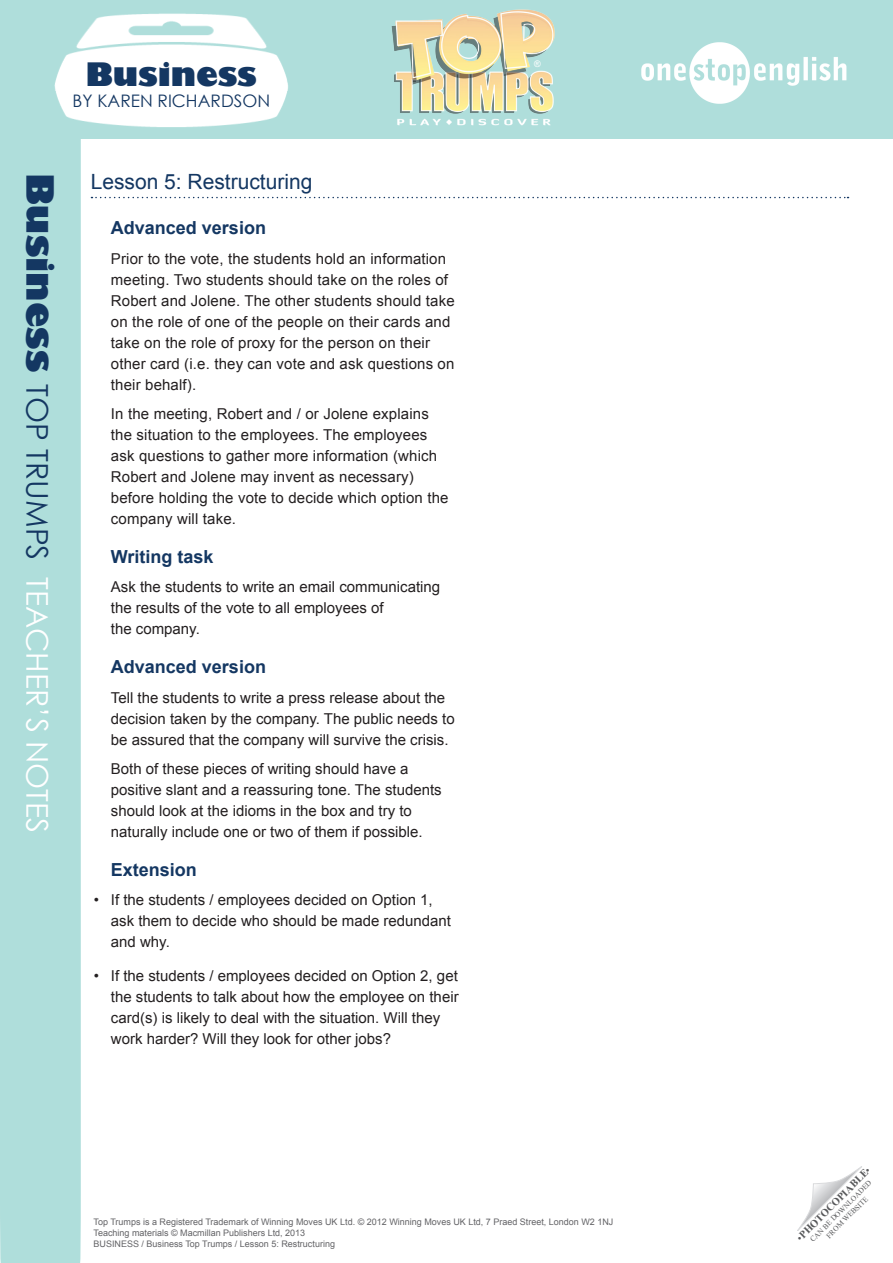
<style>
.page{position:relative;width:893px;height:1263px;background:#fff}
.page>*{position:absolute;margin:0;border:0;box-sizing:border-box;transform-origin:0 0}
.t1{font:800 31.5px "Gill Sans";color:#143762}
.t2{font:30px "Century Gothic";color:#fff}
.t3{font:21px "Arial";color:#143762}
.copy{font:700 18px "Arial";color:#143762}
.t4{font:17.25px "Century Gothic";color:#143762}
.copy-2{font:15px/21px "Arial";letter-spacing:.01em;color:#231f20}
.bulleted_list{font:15px/21px "Arial";color:#231f20}
.t5{font:700 10.5px "Times New Roman";color:#57585a}
.t6{font:9px/10.8px "Arial";color:#636366}
.t7{font:9px "Arial";color:#fff}
.t8{font:7.5px/9px "Times New Roman";color:#57585a;text-align:center}
.s1{font-family:"Gill Sans";font-weight:800;font-size:36.6px;color:#143762}
.s2{color:#143762}
.s3{font-weight:400}
</style>
<div class="page">
<div style="left:0;top:0;width:893px;height:139px;background:#afdedb"></div>
<div style="left:0;top:139px;width:81px;height:1124px;background:#afdedb"></div>
<svg style="left:797px;top:1166px;width:65px;height:65px"></svg>
<img style="left:391px;top:9px;width:164px;height:117px">
<img style="left:49px;top:13px;width:239px;height:155px">
<svg style="left:91px;top:197px;width:757px;height:1px"></svg>
<img style="left:641px;top:42px;width:206px;height:62px">
<h1 class="t1" style="left:86px;top:55px;width:173px">Business</h1>
<p class="t4" style="left:72px;top:88px;width:199px">BY KAREN RICHARDSON</p>
<h2 class="t2" style="left:58px;top:173px;width:661px;rotate:90deg"><span class="s1">Business</span> <span class="s2">TOP TRUMPS</span> TEACHER’S NOTES</h2>
<h3 class="t3" style="left:91px;top:167px;width:223px">Lesson 5: Restructuring</h3>
<p class="copy" style="left:111px;top:216px;width:157px">Advanced version</p>
<p class="copy-2" style="left:111px;top:248px;width:345px">Prior to the vote, the students hold an information meeting. Two students should take on the roles of Robert and Jolene. The other students should take on the role of one of the people on their cards and take on the role of proxy for the person on their other card (i.e. they can vote and ask questions on their behalf).</p>
<p class="copy-2" style="left:111px;top:404px;width:339px">In the meeting, Robert and / or Jolene explains the situation to the employees. The employees ask questions to gather more information (which Robert and Jolene may invent as necessary) before holding the vote to decide which option the company will take.</p>
<p class="copy" style="left:111px;top:544px;width:104px">Writing task</p>
<p class="copy-2" style="left:111px;top:577px;width:331px">Ask the students to write an email communicating the results of the vote to all employees of<br>the company.</p>
<p class="copy" style="left:111px;top:655px;width:157px">Advanced version</p>
<p class="copy-2" style="left:111px;top:687px;width:345px">Tell the students to write a press release about the decision taken by the company. The public needs to be assured that the company will survive the crisis.</p>
<p class="copy-2" style="left:111px;top:758px;width:332px">Both of these pieces of writing should have a positive slant and a reassuring tone. The students should look at the idioms in the box and try to naturally include one or two of them if possible.</p>
<p class="copy" style="left:111px;top:857px;width:88px">Extension</p>
<p class="bulleted_list" style="left:111px;top:889px;width:342px;text-indent:-17px">• If the students / employees decided on Option 1, ask them to decide who should be made redundant and why.</p>
<p class="bulleted_list" style="left:111px;top:965px;width:349px;text-indent:-17px">• If the students / employees decided on Option 2, get the students to talk about how the employee on their card(s) is likely to deal with the situation. Will they work harder? Will they look for other jobs?</p>
<p class="t7" style="left:534px;top:58px;width:8px">®</p>
<p class="t6" style="left:94px;top:1217px;width:521px">Top Trumps is a Registered Trademark of Winning Moves UK Ltd. © 2012 Winning Moves UK Ltd, 7 Praed Street, London W2 1NJ<br>Teaching materials © Macmillan Publishers Ltd, 2013<br>BUSINESS / Business Top Trumps / Lesson 5: Restructuring</p>
<p class="t5" style="left:793px;top:1234px;width:101px;rotate:-45deg"><span class="s3">•</span>PHOTOCOPIABLE<span class="s3">•</span></p>
<p class="t8" style="left:808px;top:1237px;width:85px;rotate:-45deg">CAN BE DOWNLOADED<br>FROM WEBSITE</p>
</div>
